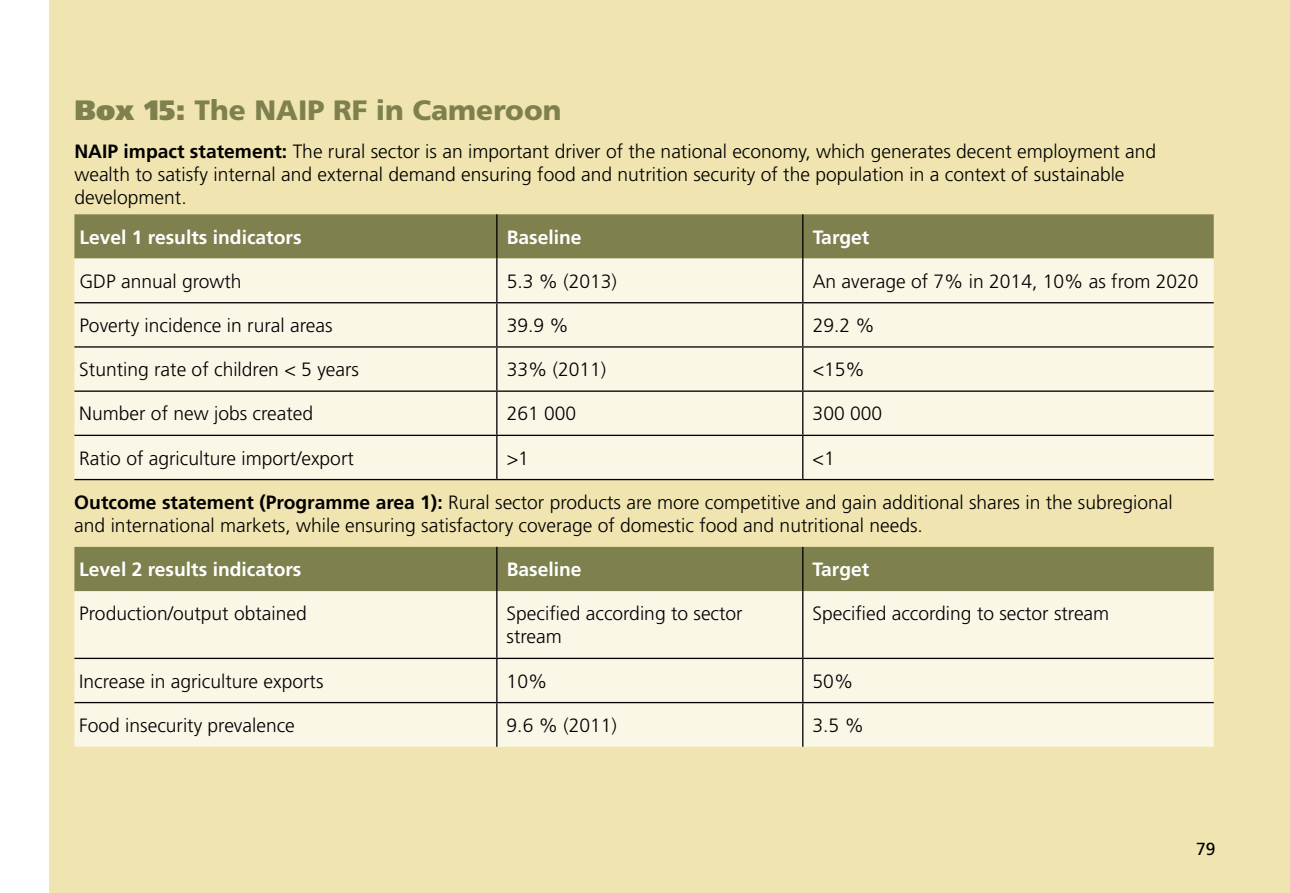
<style>
.page{position:relative;width:1290px;height:893px;background:#fff}
.page>*{position:absolute;margin:0;border:0;box-sizing:border-box;transform-origin:0 0}
.t1{font:900 28px "Frutiger LT Std";color:#7e814e}
.t2{font:300 19.25px/23.1px "Frutiger LT Std";color:#000}
.t3{font:700 19.25px "Frutiger LT Std";color:#fff}
.t4{font:17.5px "Frutiger LT Std";color:#000}
.s1{font-style:inherit}
.s2{font-weight:700}
</style>
<div class="page">
<div style="left:50px;top:0;width:1240px;height:893px;background:#f0e5b0"></div>
<div style="left:74px;top:214px;width:1140px;height:45px;background:#7e814e"></div>
<svg style="left:74px;top:259px;width:1140px;height:488px;fill:#fbf7e7"></svg>
<div style="left:74px;top:547px;width:1140px;height:44px;background:#7e814e"></div>
<hr style="left:496px;top:214px;width:1px;height:45px;background:#000">
<hr style="left:802px;top:214px;width:1px;height:45px;background:#000">
<hr style="left:496px;top:259px;width:1px;height:43px;background:#000">
<hr style="left:802px;top:259px;width:1px;height:43px;background:#000">
<hr style="left:74px;top:302px;width:423px;height:1px;background:#000">
<hr style="left:497px;top:302px;width:306px;height:1px;background:#000">
<hr style="left:496px;top:303px;width:1px;height:43px;background:#000">
<hr style="left:803px;top:302px;width:411px;height:1px;background:#000">
<hr style="left:802px;top:303px;width:1px;height:43px;background:#000">
<hr style="left:74px;top:346px;width:423px;height:2px;background:#000">
<hr style="left:497px;top:346px;width:306px;height:2px;background:#000">
<hr style="left:496px;top:348px;width:1px;height:42px;background:#000">
<hr style="left:803px;top:346px;width:411px;height:2px;background:#000">
<hr style="left:802px;top:348px;width:1px;height:42px;background:#000">
<hr style="left:74px;top:390px;width:423px;height:2px;background:#000">
<hr style="left:497px;top:390px;width:306px;height:2px;background:#000">
<hr style="left:496px;top:392px;width:1px;height:43px;background:#000">
<hr style="left:803px;top:390px;width:411px;height:2px;background:#000">
<hr style="left:802px;top:392px;width:1px;height:43px;background:#000">
<hr style="left:74px;top:435px;width:423px;height:1px;background:#000">
<hr style="left:497px;top:435px;width:306px;height:1px;background:#000">
<hr style="left:496px;top:436px;width:1px;height:43px;background:#000">
<hr style="left:803px;top:435px;width:411px;height:1px;background:#000">
<hr style="left:802px;top:436px;width:1px;height:43px;background:#000">
<hr style="left:74px;top:479px;width:423px;height:1px;background:#000">
<hr style="left:497px;top:479px;width:306px;height:1px;background:#000">
<hr style="left:803px;top:479px;width:411px;height:1px;background:#000">
<hr style="left:496px;top:547px;width:1px;height:44px;background:#000">
<hr style="left:802px;top:547px;width:1px;height:44px;background:#000">
<hr style="left:496px;top:591px;width:1px;height:67px;background:#000">
<hr style="left:802px;top:591px;width:1px;height:67px;background:#000">
<hr style="left:74px;top:658px;width:423px;height:1px;background:#000">
<hr style="left:497px;top:658px;width:306px;height:1px;background:#000">
<hr style="left:496px;top:659px;width:1px;height:43px;background:#000">
<hr style="left:803px;top:658px;width:411px;height:1px;background:#000">
<hr style="left:802px;top:659px;width:1px;height:43px;background:#000">
<hr style="left:74px;top:702px;width:423px;height:1px;background:#000">
<hr style="left:497px;top:702px;width:306px;height:1px;background:#000">
<hr style="left:496px;top:703px;width:1px;height:44px;background:#000">
<hr style="left:803px;top:702px;width:411px;height:1px;background:#000">
<hr style="left:802px;top:703px;width:1px;height:44px;background:#000">
<h1 class="t1" style="left:74px;top:94px;width:488px"><span class="s1">Box 15:</span> The NAIP RF in Cameroon</h1>
<p class="t2" style="left:74px;top:140px;width:1083px"><span class="s2">NAIP impact statement:</span> The rural sector is an important driver of the national economy, which generates decent employment and wealth to satisfy internal and external demand ensuring food and nutrition security of the population in a context of sustainable development.</p>
<p class="t3" style="left:79px;top:226px;width:224px">Level 1 results indicators</p>
<p class="t3" style="left:507px;top:226px;width:76px">Baseline</p>
<p class="t3" style="left:813px;top:226px;width:58px">Target</p>
<p class="t2" style="left:79px;top:270px;width:164px">GDP annual growth</p>
<p class="t2" style="left:507px;top:270px;width:112px">5.3 % (2013)</p>
<p class="t2" style="left:813px;top:270px;width:387px">An average of 7% in 2014, 10% as from 2020</p>
<p class="t2" style="left:79px;top:314px;width:255px">Poverty incidence in rural areas</p>
<p class="t2" style="left:507px;top:314px;width:64px">39.9 %</p>
<p class="t2" style="left:813px;top:314px;width:64px">29.2 %</p>
<p class="t2" style="left:79px;top:358px;width:281px">Stunting rate of children &lt; 5 years</p>
<p class="t2" style="left:507px;top:358px;width:101px">33% (2011)</p>
<p class="t2" style="left:813px;top:358px;width:54px">&lt;15%</p>
<p class="t2" style="left:79px;top:403px;width:235px">Number of new jobs created</p>
<p class="t2" style="left:507px;top:403px;width:71px">261 000</p>
<p class="t2" style="left:813px;top:403px;width:71px">300 000</p>
<p class="t2" style="left:79px;top:447px;width:276px">Ratio of agriculture import/export</p>
<p class="t2" style="left:507px;top:447px;width:24px">&gt;1</p>
<p class="t2" style="left:812px;top:447px;width:24px">&lt;1</p>
<p class="t2" style="left:74px;top:491px;width:1100px"><span class="s2">Outcome statement (Programme area 1):</span> Rural sector products are more competitive and gain additional shares in the subregional and international markets, while ensuring satisfactory coverage of domestic food and nutritional needs.</p>
<p class="t3" style="left:79px;top:558px;width:224px">Level 2 results indicators</p>
<p class="t3" style="left:507px;top:558px;width:76px">Baseline</p>
<p class="t3" style="left:812px;top:558px;width:58px">Target</p>
<p class="t2" style="left:79px;top:602px;width:229px">Production/output obtained</p>
<p class="t2" style="left:507px;top:602px;width:238px">Specified according to sector stream</p>
<p class="t2" style="left:812px;top:602px;width:298px">Specified according to sector stream</p>
<p class="t2" style="left:79px;top:670px;width:246px">Increase in agriculture exports</p>
<p class="t2" style="left:507px;top:670px;width:42px">10%</p>
<p class="t2" style="left:812px;top:670px;width:42px">50%</p>
<p class="t2" style="left:79px;top:714px;width:217px">Food insecurity prevalence</p>
<p class="t2" style="left:507px;top:714px;width:112px">9.6 % (2011)</p>
<p class="t2" style="left:812px;top:714px;width:53px">3.5 %</p>
<p class="t4" style="left:1196px;top:839px;width:21px">79</p>
</div>
